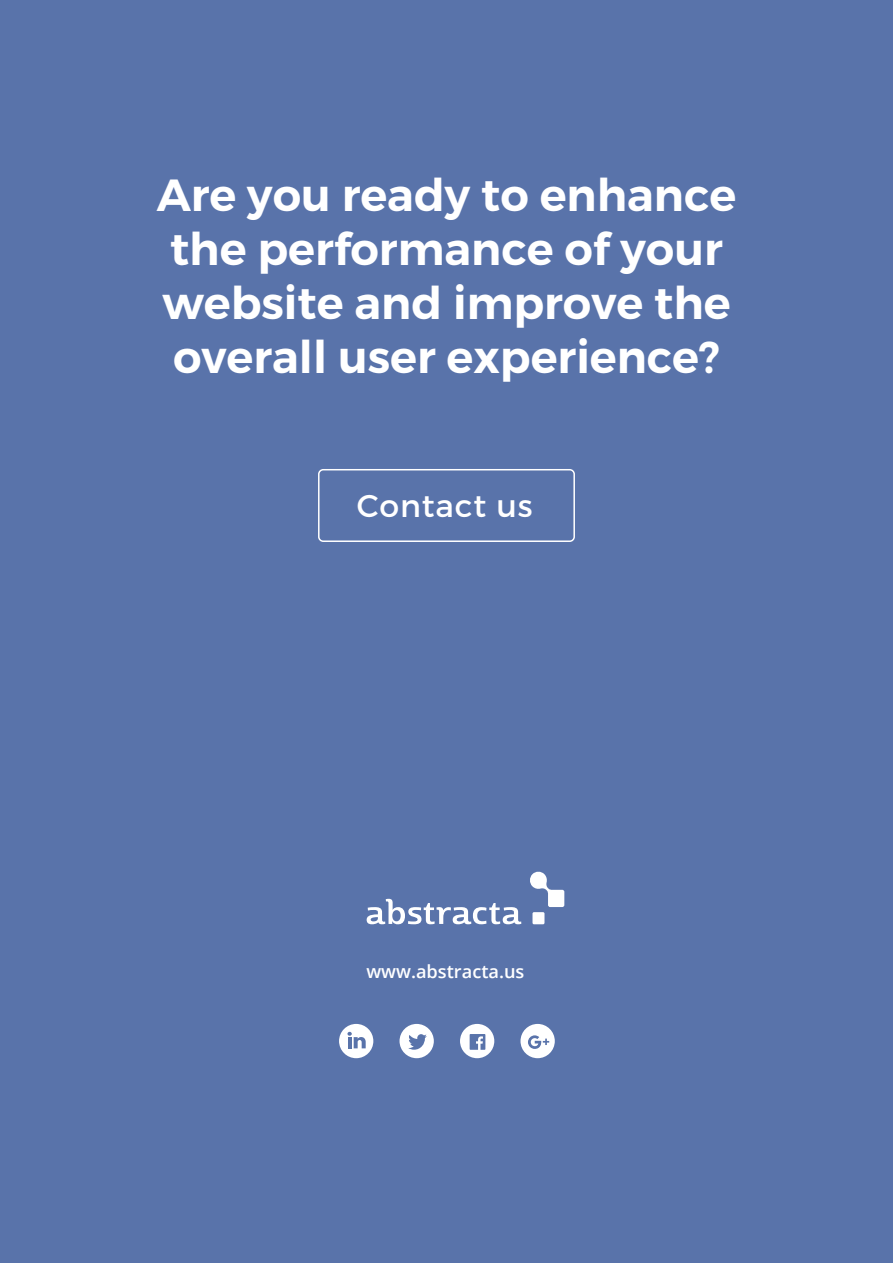
<style>
.page{position:relative;width:893px;height:1263px;background:#5973aa}
.page>*{position:absolute;margin:0;border:0;box-sizing:border-box;transform-origin:0 0}
.t1{font:600 45px/54px "Montserrat";color:#fff}
.t2{font:31.5px "Montserrat";letter-spacing:.03em;color:#fff}
.t3{font:600 18px "Open Sans";color:#fff}
</style>
<div class="page">
<div style="left:318px;top:469px;width:257px;height:73px;border:2px solid #fff;border-radius:4px"></div>
<svg style="left:367px;top:899px;width:154px;height:25px"></svg>
<div style="left:532px;top:912px;width:12px;height:12px;background:#fff"></div>
<svg style="left:530px;top:871px;width:34px;height:36px"></svg>
<div style="left:400px;top:1024px;width:34px;height:34px;background:#fff;border-radius:50%"></div>
<svg style="left:408px;top:1034px;width:19px;height:16px"></svg>
<div style="left:339px;top:1024px;width:34px;height:34px;background:#fff;border-radius:50%"></div>
<svg style="left:347px;top:1032px;width:19px;height:16px"></svg>
<div style="left:460px;top:1024px;width:34px;height:34px;background:#fff;border-radius:50%"></div>
<svg style="left:470px;top:1034px;width:15px;height:16px"></svg>
<div style="left:520px;top:1024px;width:35px;height:34px;background:#fff;border-radius:50%"></div>
<svg style="left:528px;top:1035px;width:21px;height:14px"></svg>
<p class="t1" style="left:157px;top:168px;width:581px">Are you ready to enhance the performance of your website and improve the overall user experience?</p>
<p class="t2" style="left:357px;top:487px;width:177px">Contact us</p>
<p class="t3" style="left:366px;top:959px;width:160px">www.abstracta.us</p>
</div>
